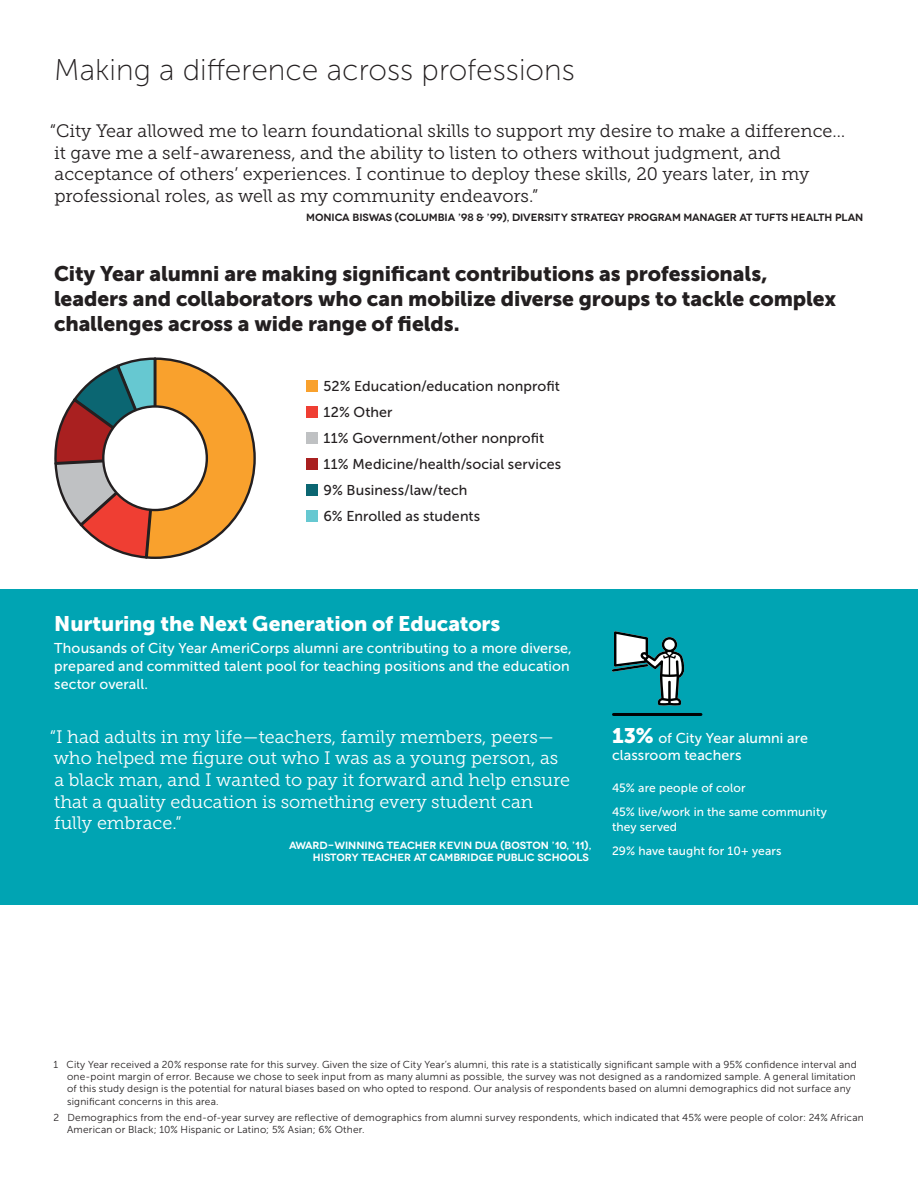
<style>
.page{position:relative;width:918px;height:1188px;background:#fff}
.page>*{position:absolute;margin:0;border:0;box-sizing:border-box;transform-origin:0 0}
.H2_-_Info_Kit{font:30px "Museo Sans 100";color:#231f20}
.H3_-_InfoKit{font:21px/25.2px "Museo Sans 900";letter-spacing:-.005em;color:#231f20}
.H3_-_InfoKit-2{font:21px "Museo Sans 900";letter-spacing:-.005em;color:#fff}
.Quote_Callout_-_Info{font:18px/21.6px "Museo Slab 300";color:#231f20}
.Quote_Callout_-_Info-2{font:18px/21.6px "Museo Slab 300";color:#fff}
.Body_-_InfoKit{font:14.25px/18px "Museo Sans 500";letter-spacing:.005em;color:#fff}
.Fine_Print_-_Info_Ki{font:14.25px "Museo Sans 500";letter-spacing:.005em;color:#231f20}
.Stat_-_Blk_Novecento{font:14.25px/17.1px "Museo Sans 500";letter-spacing:.005em;color:#fff}
.Stat_-_Blk_Novecento-2{font:12px/14.4px "Museo Sans 500";letter-spacing:.015em;color:#fff}
.Attribution_-_InfoKi{font:600 10.5px/12.6px "Novecentowide";color:#fff;text-align:right}
.Attribution_-_InfoKi-2{font:600 10.5px "Novecentowide";letter-spacing:-.005em;color:#231f20}
.Fine_Print_-_Info_Ki-2{font:10.2px/12.1px "Museo Sans 300";letter-spacing:.02em;color:#231f20}
.s1{font-family:"Museo Sans 900";font-size:21px}
</style>
<div class="page">
<div style="left:0;top:590px;width:918px;height:315px;background:#00a4b3"></div>
<div style="left:306px;top:380px;width:11px;height:12px;background:#f9a12d"></div>
<div style="left:306px;top:406px;width:11px;height:12px;background:#ef3e33"></div>
<div style="left:306px;top:432px;width:11px;height:12px;background:#bfc1c3"></div>
<div style="left:306px;top:458px;width:11px;height:12px;background:#a92020"></div>
<div style="left:306px;top:484px;width:11px;height:12px;background:#0b6672"></div>
<div style="left:306px;top:510px;width:11px;height:12px;background:#66c8d1"></div>
<svg style="left:612px;top:631px;width:73px;height:75px"></svg>
<svg style="left:54px;top:357px;width:202px;height:202px"></svg>
<div style="left:103px;top:406px;width:104px;height:104px;background:#fff;border-radius:50%"></div>
<div style="left:102px;top:405px;width:106px;height:106px;border:2px solid #231f20;border-radius:50%"></div>
<hr style="left:614px;top:713px;width:87px;height:3px;background:#010203">
<p class="H2_-_Info_Kit" style="left:54px;top:54px;width:522px">Making a difference across professions</p>
<p class="Quote_Callout_-_Info" style="left:50px;top:120px;width:797px">“City Year allowed me to learn foundational skills to support my desire to make a difference… it gave me a self-awareness, and the ability to listen to others without judgment, and acceptance of others’ experiences. I continue to deploy these skills, 20 years later, in my professional roles, as well as my community endeavors.”</p>
<p class="Attribution_-_InfoKi-2" style="left:306px;top:211px;width:559px">MONICA BISWAS (COLUMBIA ’98 &amp; ’99), DIVERSITY STRATEGY PROGRAM MANAGER AT TUFTS HEALTH PLAN</p>
<p class="H3_-_InfoKit" style="left:54px;top:261px;width:784px">City Year alumni are making significant contributions as professionals, leaders and collaborators who can mobilize diverse groups to tackle complex challenges across a wide range of fields.</p>
<p class="Fine_Print_-_Info_Ki" style="left:324px;top:378px;width:238px">52% Education/education nonprofit</p>
<p class="Fine_Print_-_Info_Ki" style="left:324px;top:404px;width:70px">12% Other</p>
<p class="Fine_Print_-_Info_Ki" style="left:324px;top:430px;width:222px">11% Government/other nonprofit</p>
<p class="Fine_Print_-_Info_Ki" style="left:324px;top:456px;width:239px">11% Medicine/health/social services</p>
<p class="Fine_Print_-_Info_Ki" style="left:324px;top:482px;width:145px">9% Business/law/tech</p>
<p class="Fine_Print_-_Info_Ki" style="left:324px;top:508px;width:158px">6% Enrolled as students</p>
<p class="H3_-_InfoKit-2" style="left:54px;top:612px;width:448px">Nurturing the Next Generation of Educators</p>
<p class="Body_-_InfoKit" style="left:54px;top:640px;width:519px">Thousands of City Year AmeriCorps alumni are contributing to a more diverse, prepared and committed talent pool for teaching positions and the education sector overall.</p>
<p class="Quote_Callout_-_Info-2" style="left:50px;top:726px;width:522px">“I had adults in my life—teachers, family members, peers— who helped me figure out who I was as a young person, as<br>a black man, and I wanted to pay it forward and help ensure that a quality education is something every student can fully embrace.”</p>
<p class="Attribution_-_InfoKi" style="left:289px;top:839px;width:304px">AWARD-WINNING TEACHER KEVIN DUA (BOSTON ’10, ’11),<br>HISTORY TEACHER AT CAMBRIDGE PUBLIC SCHOOLS</p>
<p class="Stat_-_Blk_Novecento" style="left:612px;top:730px;width:198px"><span class="s1">13%</span> of City Year alumni are classroom teachers</p>
<p class="Stat_-_Blk_Novecento-2" style="left:612px;top:780px;width:135px">45% are people of color</p>
<p class="Stat_-_Blk_Novecento-2" style="left:612px;top:805px;width:216px">45% live/work in the same community they served</p>
<p class="Stat_-_Blk_Novecento-2" style="left:612px;top:844px;width:171px">29% have taught for 10+ years</p>
<p class="Fine_Print_-_Info_Ki-2" style="left:67px;top:1059px;width:791px;text-indent:-14px">1 City Year received a 20% response rate for this survey. Given the size of City Year’s alumni, this rate is a statistically significant sample with a 95% confidence interval and one-point margin of error. Because we chose to seek input from as many alumni as possible, the survey was not designed as a randomized sample. A general limitation of this study design is the potential for natural biases based on who opted to respond. Our analysis of respondents based on alumni demographics did not surface any significant concerns in this area.</p>
<p class="Fine_Print_-_Info_Ki-2" style="left:67px;top:1111px;width:798px;text-indent:-14px">2 Demographics from the end-of-year survey are reflective of demographics from alumni survey respondents, which indicated that 45% were people of color: 24% African<br>American or Black; 10% Hispanic or Latino; 5% Asian; 6% Other.</p>
</div>
